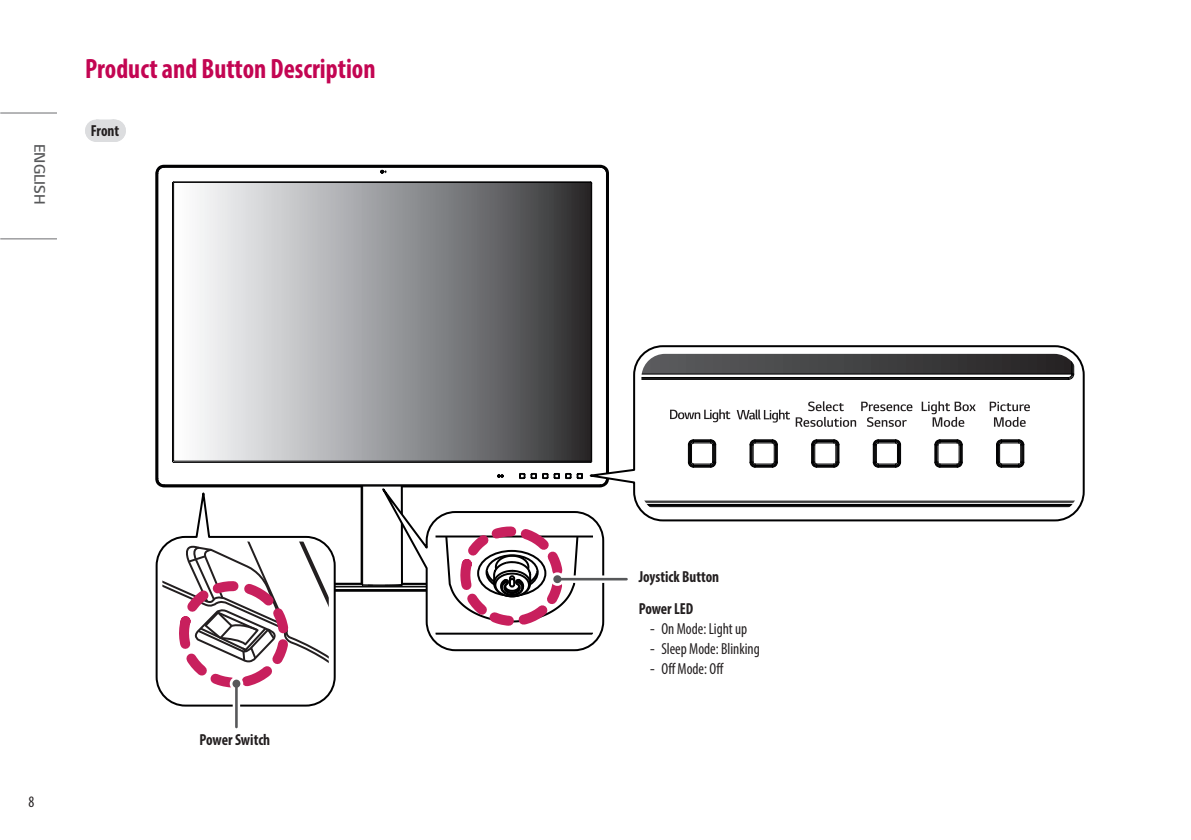
<style>
.page{position:relative;width:1191px;height:840px;background:#fff}
.page>*{position:absolute;margin:0;border:0;box-sizing:border-box;transform-origin:0 0}
.Title2{font:700 condensed 28px "Myriad Pro";color:#c30552;scale:.95 1}
.t1{font:condensed 16px "Myriad Pro";color:#231f20;scale:.95 1}
.Gray_Title{font:700 condensed 16px/31.4px "Myriad Pro";color:#231f20;scale:.95 1}
.t2{font:300 16px "LG Smart";color:#57585a}
.s1{font-stretch:normal}
</style>
<div class="page">
<hr style="left:0;top:112px;width:57px;height:1px;background:#6c6d70">
<hr style="left:0;top:238px;width:57px;height:1px;background:#6c6d70">
<div style="left:96px;top:119px;width:18px;height:22px;background:#ecedee"></div>
<div style="left:96px;top:120px;width:18px;height:22px;background:#dcdddf"></div>
<svg style="left:113px;top:119px;width:2px;height:23px"></svg>
<svg style="left:155px;top:165px;width:454px;height:427px"></svg>
<hr style="left:156px;top:173px;width:1px;height:305px;background:#000001">
<hr style="left:157px;top:173px;width:1px;height:305px;background:#000001">
<hr style="left:172px;top:183px;width:1px;height:278px;background:#000001">
<hr style="left:293px;top:589px;width:178px;height:1px;background:#000001">
<hr style="left:293px;top:588px;width:178px;height:1px;background:#000001">
<hr style="left:305px;top:586px;width:154px;height:1px;background:#000001">
<hr style="left:305px;top:584px;width:58px;height:1px;background:#000001">
<hr style="left:164px;top:485px;width:436px;height:1px;background:#000001">
<hr style="left:164px;top:484px;width:436px;height:1px;background:#000001">
<hr style="left:174px;top:461px;width:416px;height:1px;background:#000001">
<hr style="left:591px;top:183px;width:1px;height:278px;background:#000001">
<hr style="left:606px;top:173px;width:1px;height:305px;background:#000001">
<hr style="left:607px;top:173px;width:1px;height:305px;background:#000001">
<hr style="left:174px;top:181px;width:416px;height:1px;background:#000001">
<hr style="left:164px;top:167px;width:436px;height:1px;background:#000001">
<hr style="left:164px;top:166px;width:436px;height:1px;background:#000001">
<svg style="left:156px;top:477px;width:9px;height:2px"></svg>
<svg style="left:156px;top:165px;width:9px;height:9px"></svg>
<svg style="left:599px;top:165px;width:9px;height:9px"></svg>
<svg style="left:380px;top:170px;width:6px;height:4px"></svg>
<div style="left:174px;top:182px;width:417px;height:279px;background:linear-gradient(to right,#fff,#313234)"></div>
<div style="left:173px;top:182px;width:418px;height:279px;border:1px solid #000001"></div>
<svg style="left:367px;top:464px;width:219px;height:187px"></svg>
<svg style="left:361px;top:472px;width:247px;height:177px"></svg>
<svg style="left:155px;top:479px;width:182px;height:228px"></svg>
<svg style="left:157px;top:493px;width:178px;height:212px"></svg>
<svg style="left:576px;top:344px;width:509px;height:178px"></svg>
<svg style="left:641px;top:353px;width:436px;height:159px"></svg>
<hr style="left:641px;top:506px;width:436px;height:1px;background:#000001">
<hr style="left:641px;top:505px;width:436px;height:1px;background:#000001">
<hr style="left:641px;top:501px;width:436px;height:1px;background:#000001">
<hr style="left:641px;top:500px;width:436px;height:1px;background:#000001">
<svg style="left:687px;top:438px;width:29px;height:30px"></svg>
<svg style="left:749px;top:438px;width:29px;height:30px"></svg>
<svg style="left:810px;top:438px;width:30px;height:30px"></svg>
<svg style="left:872px;top:438px;width:29px;height:30px"></svg>
<svg style="left:934px;top:438px;width:29px;height:30px"></svg>
<svg style="left:995px;top:438px;width:29px;height:30px"></svg>
<svg style="left:641px;top:353px;width:433px;height:27px"></svg>
<svg style="left:670px;top:409px;width:60px;height:13px"></svg>
<svg style="left:736px;top:401px;width:176px;height:25px"></svg>
<svg style="left:921px;top:401px;width:54px;height:25px"></svg>
<svg style="left:989px;top:401px;width:41px;height:25px"></svg>
<svg style="left:563px;top:575px;width:65px;height:7px"></svg>
<div style="left:550px;top:572px;width:14px;height:13px;border:6px solid #fff;border-radius:50%"></div>
<div style="left:553px;top:575px;width:8px;height:7px;background:#57585a;border-radius:50%"></div>
<hr style="left:559px;top:577px;width:67px;height:3px;background:#57585a">
<div style="left:233px;top:682px;width:7px;height:45px;background:#fff"></div>
<div style="left:230px;top:676px;width:13px;height:14px;border:6px solid #fff;border-radius:50%"></div>
<div style="left:232px;top:679px;width:8px;height:8px;background:#57585a;border-radius:50%"></div>
<hr style="left:235px;top:685px;width:3px;height:41px;background:#57585a">
<p class="t2" style="left:50px;top:143px;width:62px;rotate:90deg">ENGLISH</p>
<p class="Title2" style="left:85px;top:51px;width:307px">Product and Button Description</p>
<p class="Gray_Title" style="left:91px;top:114px;width:31px">Front</p>
<p class="t1" style="left:28px;top:791px;width:8px">8</p>
<p class="Gray_Title" style="left:200px;top:723px;width:76px">Power Switch</p>
<p class="Gray_Title" style="left:638px;top:560px;width:86px">Joystick Button<br>Power LED</p>
<p class="t1" style="left:650px;top:618px;width:104px"><span class="s1">-</span> On Mode: Light up</p>
<p class="t1" style="left:650px;top:638px;width:117px"><span class="s1">-</span> Sleep Mode: Blinking</p>
<p class="t1" style="left:650px;top:658px;width:79px"><span class="s1">-</span> Off Mode: Off</p>
</div>
